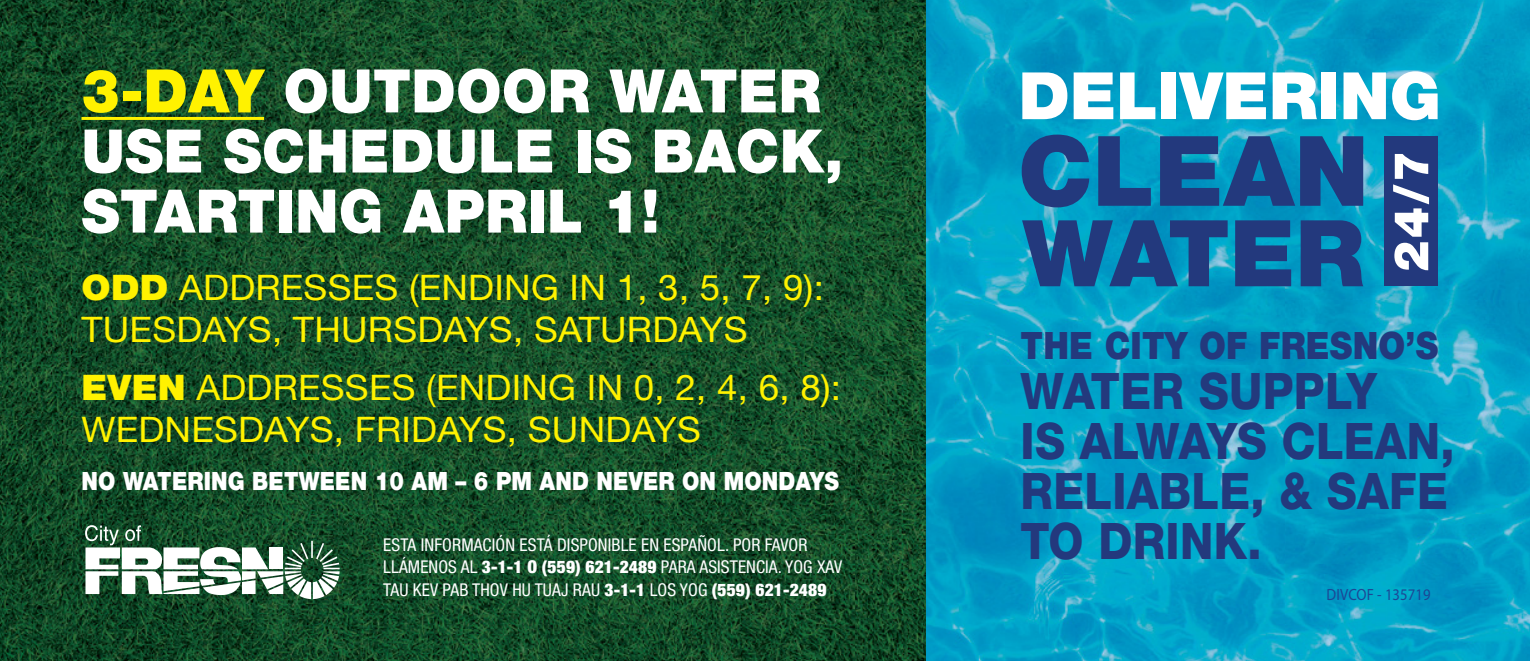
<style>
.page{position:relative;width:1530px;height:661px;background:#fff}
.page>*{position:absolute;margin:0;border:0;box-sizing:border-box;transform-origin:0 0}
.Page_1_Header_1{font:900 60px "Helvetica Neue LT Pro";letter-spacing:.005em;color:#fff;scale:.95 1}
.Page_1_Water_Supply{font:800 50px "Helvetica Neue LTW1 G";letter-spacing:.005em;color:#23397d;scale:.9 1}
.Page_1_Water_Supply-2{font:900 37.5px "Helvetica Neue LT Pro";letter-spacing:.005em;color:#23397d;scale:.9 1}
.Page_1_ODD_EVEN{font:35px "Helvetica Neue LT Pro";letter-spacing:.005em;color:#fff200;scale:1.05 1}
.Page_1_No_Watering{font:900 25px "Helvetica Neue LT Pro";letter-spacing:.005em;color:#fff;scale:.87 1}
.Page_1_Disclaim{font:condensed 17.5px "Helvetica Neue LTW1 G";letter-spacing:.005em;color:#fff}
.Page_1_DIV{font:16.25px "Myriad Pro";letter-spacing:.005em;color:#1b4796;scale:.9 1}
.s1{color:#fff200}
.s2{font-weight:900}
.s3{font-family:"Helvetica Neue LT Pro";font-weight:900}
</style>
<div class="page">
<img style="left:0;top:0;width:1530px;height:660px">
<hr style="left:81px;top:117px;width:183px;height:3px;background:#fff200">
<svg style="left:85px;top:524px;width:255px;height:74px"></svg>
<svg style="left:1022px;top:72px;width:45px;height:47px"></svg>
<svg style="left:1074px;top:72px;width:39px;height:47px"></svg>
<svg style="left:1120px;top:72px;width:35px;height:47px"></svg>
<div style="left:1162px;top:72px;width:14px;height:47px;background:#fff"></div>
<svg style="left:1179px;top:72px;width:87px;height:47px"></svg>
<svg style="left:1273px;top:72px;width:44px;height:47px"></svg>
<div style="left:1322px;top:72px;width:14px;height:47px;background:#fff"></div>
<svg style="left:1344px;top:72px;width:42px;height:47px"></svg>
<svg style="left:1392px;top:71px;width:46px;height:49px"></svg>
<svg style="left:1022px;top:220px;width:206px;height:66px;background:#19619a"></svg>
<svg style="left:1235px;top:220px;width:56px;height:66px;background:#1c4c8a"></svg>
<svg style="left:1301px;top:220px;width:62px;height:66px;background:#1a508e"></svg>
<svg style="left:1022px;top:134px;width:67px;height:73px;background:#17649c"></svg>
<svg style="left:1098px;top:136px;width:53px;height:69px;background:#13679e"></svg>
<svg style="left:1160px;top:136px;width:203px;height:69px;background:#1a5793"></svg>
<div style="left:1384px;top:136px;width:54px;height:150px;background:#23397d"></div>
<svg style="left:1394px;top:242px;width:34px;height:28px"></svg>
<svg style="left:1393px;top:154px;width:36px;height:82px"></svg>
<h1 class="Page_1_Header_1" style="left:81px;top:55px;width:780px"><span class="s1">3-DAY</span> OUTDOOR WATER</h1>
<h1 class="Page_1_Header_1" style="left:81px;top:115px;width:803px">USE SCHEDULE IS BACK,</h1>
<h1 class="Page_1_Header_1" style="left:81px;top:175px;width:610px">STARTING APRIL 1!</h1>
<p class="Page_1_ODD_EVEN" style="left:81px;top:265px;width:709px"><span class="s2">ODD</span> ADDRESSES (ENDING IN 1, 3, 5, 7, 9):</p>
<p class="Page_1_ODD_EVEN" style="left:81px;top:308px;width:636px">TUESDAYS, THURSDAYS, SATURDAYS</p>
<p class="Page_1_ODD_EVEN" style="left:81px;top:365px;width:725px"><span class="s2">EVEN</span> ADDRESSES (ENDING IN 0, 2, 4, 6, 8):</p>
<p class="Page_1_ODD_EVEN" style="left:81px;top:408px;width:591px">WEDNESDAYS, FRIDAYS, SUNDAYS</p>
<p class="Page_1_No_Watering" style="left:81px;top:465px;width:872px">NO WATERING BETWEEN 10 AM – 6 PM AND NEVER ON MONDAYS</p>
<p class="Page_1_Disclaim" style="left:383px;top:533px;width:426px">ESTA INFORMACIÓN ESTÁ DISPONIBLE EN ESPAÑOL. POR FAVOR</p>
<p class="Page_1_Disclaim" style="left:383px;top:556px;width:460px">LLÁMENOS AL <span class="s3">3-1-1 O (559) 621-2489</span> PARA ASISTENCIA. YOG XAV</p>
<p class="Page_1_Disclaim" style="left:383px;top:578px;width:445px">TAU KEV PAB THOV HU TUAJ RAU <span class="s3">3-1-1</span> LOS YOG <span class="s3">(559) 621-2489</span></p>
<h2 class="Page_1_Water_Supply-2" style="left:1021px;top:323px;width:466px">THE CITY OF FRESNO’S</h2>
<h2 class="Page_1_Water_Supply" style="left:1021px;top:361px;width:397px">WATER SUPPLY</h2>
<h2 class="Page_1_Water_Supply" style="left:1021px;top:411px;width:484px">IS ALWAYS CLEAN,</h2>
<h2 class="Page_1_Water_Supply" style="left:1021px;top:461px;width:476px">RELIABLE, &amp; SAFE</h2>
<h2 class="Page_1_Water_Supply" style="left:1021px;top:511px;width:269px">TO DRINK.</h2>
<p class="Page_1_DIV" style="left:1327px;top:584px;width:117px">DIVCOF - 135719</p>
</div>
